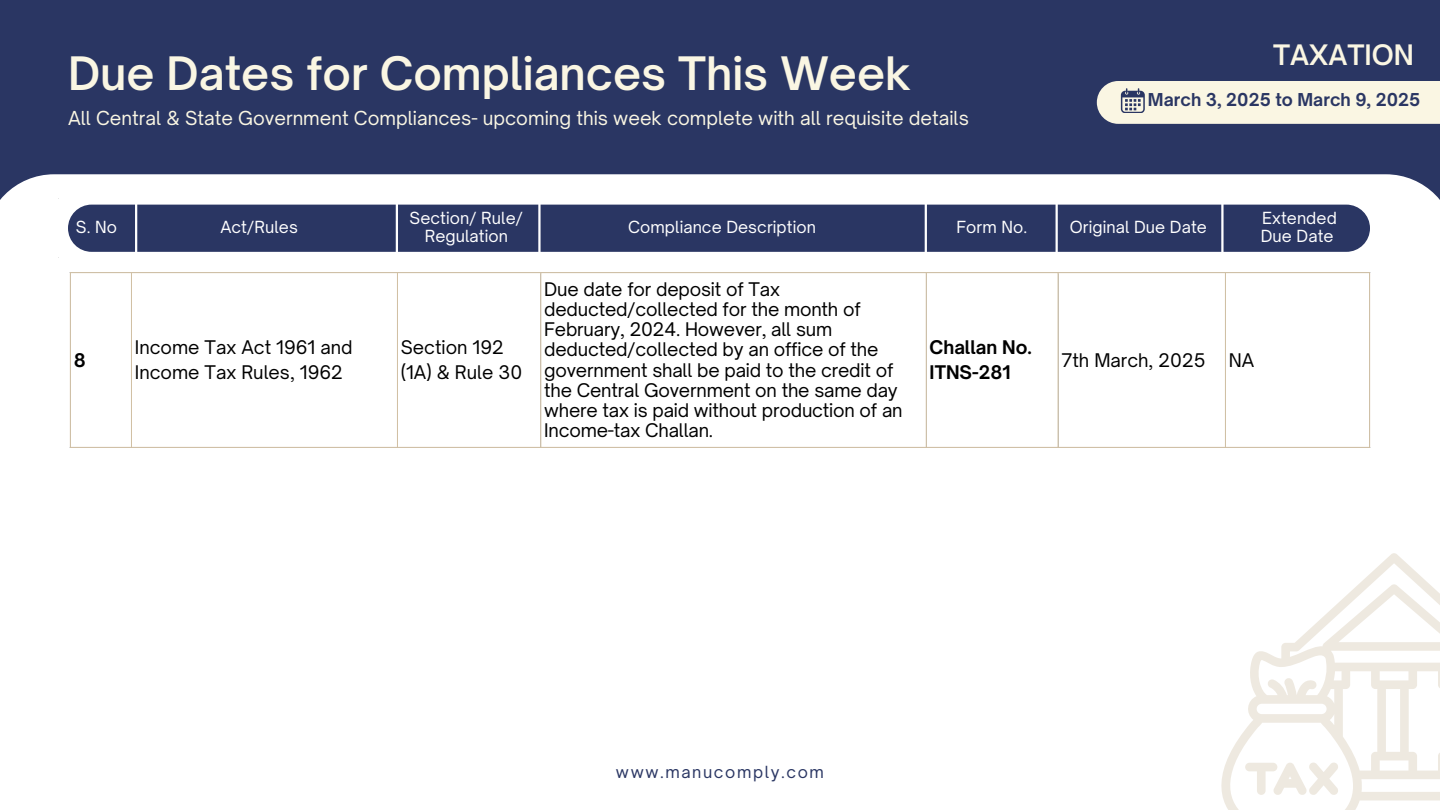
<style>
.page{position:relative;width:1440px;height:810px;background:#2a3663}
.page>*{position:absolute;margin:0;border:0;box-sizing:border-box;transform-origin:0 0}
.t1{font:600 44.1px "Open Sauce One";color:#faf6e3}
.t2{font:600 27px "Open Sauce One";color:#faf6e3}
.t3{font:18.4px "Open Sauce One";color:#faf6e3}
.t4{font:18px/20.2px "Open Sauce One";letter-spacing:-.01em;color:#000}
.t5{font:700 18px/24.8px "Open Sauce One";color:#000}
.t6{font:700 17px "Open Sauce One";color:#2a3663}
.t7{font:16px/17.2px "Open Sauce One";letter-spacing:.005em;color:#fff;text-align:center}
.t8{font:16px "Open Sauce One";letter-spacing:.1em;color:#2a3663}
</style>
<div class="page">
<div style="left:0;top:174px;width:1440px;height:636px;background:#fff"></div>
<div style="left:1097px;top:81px;width:343px;height:43px;background:#faf6e3"></div>
<hr style="left:70px;top:273px;width:1px;height:174px;background:#d2c1a4">
<hr style="left:131px;top:273px;width:1px;height:174px;background:#d2c1a4">
<hr style="left:397px;top:273px;width:1px;height:174px;background:#d2c1a4">
<hr style="left:540px;top:273px;width:1px;height:174px;background:#d2c1a4">
<hr style="left:926px;top:273px;width:1px;height:174px;background:#d2c1a4">
<hr style="left:1058px;top:273px;width:1px;height:174px;background:#d2c1a4">
<hr style="left:1225px;top:273px;width:1px;height:174px;background:#d2c1a4">
<hr style="left:1369px;top:273px;width:1px;height:174px;background:#d2c1a4">
<hr style="left:70px;top:272px;width:1300px;height:1px;background:#d2c1a4">
<hr style="left:70px;top:447px;width:1300px;height:1px;background:#d2c1a4">
<div style="left:68px;top:205px;width:1302px;height:47px;background:#2a3663;border-radius:24px"></div>
<hr style="left:59px;top:200px;width:2px;height:57px;background:#fff">
<hr style="left:135px;top:200px;width:2px;height:57px;background:#fff">
<hr style="left:396px;top:200px;width:2px;height:57px;background:#fff">
<hr style="left:538px;top:200px;width:3px;height:57px;background:#fff">
<hr style="left:925px;top:200px;width:2px;height:57px;background:#fff">
<hr style="left:1056px;top:200px;width:2px;height:57px;background:#fff">
<hr style="left:1221px;top:200px;width:3px;height:57px;background:#fff">
<hr style="left:1372px;top:200px;width:2px;height:57px;background:#fff">
<hr style="left:59px;top:197px;width:1315px;height:3px;background:#fff">
<hr style="left:59px;top:257px;width:1315px;height:2px;background:#fff">
<svg style="left:1221px;top:553px;width:219px;height:257px;background:#faf8f6"></svg>
<p class="t1" style="left:68px;top:46px;width:844px">Due Dates for Compliances This Week</p>
<p class="t3" style="left:68px;top:106px;width:902px">All Central &amp; State Government Compliances- upcoming this week complete with all requisite details</p>
<p class="t2" style="left:1273px;top:38px;width:142px">TAXATION</p>
<p class="t6" style="left:1148px;top:89px;width:274px">March 3, 2025 to March 9, 2025</p>
<p class="t7" style="left:76px;top:218px;width:43px">S. No</p>
<p class="t7" style="left:220px;top:218px;width:79px">Act/Rules</p>
<p class="t7" style="left:409px;top:210px;width:115px">Section/ Rule/<br>Regulation</p>
<p class="t7" style="left:628px;top:218px;width:189px">Compliance Description</p>
<p class="t7" style="left:956px;top:218px;width:72px">Form No.</p>
<p class="t7" style="left:1070px;top:218px;width:139px">Original Due Date</p>
<p class="t7" style="left:1261px;top:210px;width:77px;text-align:left">Extended<br>Due Date</p>
<h1 class="t5" style="left:74px;top:347px;width:14px">8</h1>
<h4 class="t4" style="left:135px;top:335px;width:219px;line-height:24.8px">Income Tax Act 1961 and<br>Income Tax Rules, 1962</h4>
<h2 class="t4" style="left:401px;top:335px;width:123px;line-height:24.8px">Section 192 (1A) &amp; Rule 30</h2>
<p class="t4" style="left:544px;top:279px;width:360px">Due date for deposit of Tax deducted/collected for the month of February, 2024. However, all sum deducted/collected by an office of the government shall be paid to the credit of the Central Government on the same day where tax is paid without production of an Income-tax Challan.</p>
<h3 class="t5" style="left:930px;top:335px;width:104px">Challan No.<br>ITNS-281</h3>
<p class="t4" style="left:1061px;top:350px;width:145px">7th March, 2025</p>
<p class="t4" style="left:1229px;top:350px;width:27px">NA</p>
<p class="t8" style="left:616px;top:762px;width:210px">www.manucomply.com</p>
</div>
